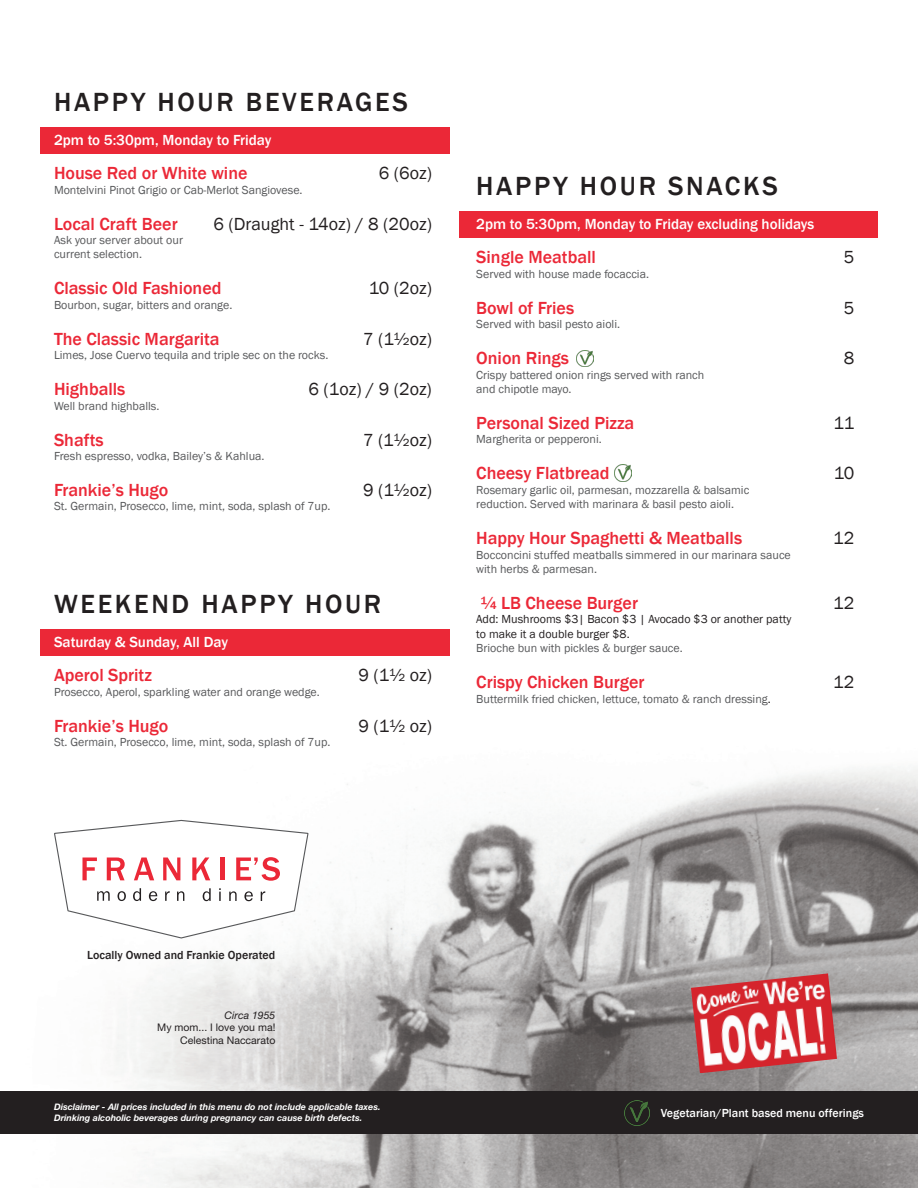
<style>
.page{position:relative;width:918px;height:1188px;background:#fff}
.page>*{position:absolute;margin:0;border:0;box-sizing:border-box;transform-origin:0 0}
.t1{font:500 27px "Franklin Gothic";letter-spacing:.1em;color:#231f20}
.t2{font:500 18px "Franklin Gothic";color:#eb2837}
.t3{font:18px "Franklin Gothic";color:#231f20}
.t4{font:500 15px "Franklin Gothic";color:#fff}
.t5{font:12px/14.4px "Franklin Gothic";color:#57585a}
.t6{font:12px/14.4px "Franklin Gothic";color:#231f20}
.t7{font:500 12px "Franklin Gothic";color:#fff}
.t8{font:500 12px "Franklin Gothic";color:#231f20}
.t9{font:10.5px/12.6px "Helvetica Neue LT Std";color:#231f20;text-align:right}
.t10{font:italic 10.5px "Helvetica Neue LT Std";color:#231f20}
.t11{font:italic 700 9px/10.8px "Helvetica Neue LT Std";color:#fff}
.s1{color:#231f20}
</style>
<div class="page">
<img style="left:0;top:127px;width:918px;height:1061px">
<div style="left:40px;top:127px;width:409px;height:26px;background:#eb2837"></div>
<div style="left:459px;top:211px;width:419px;height:27px;background:#eb2837"></div>
<div style="left:40px;top:629px;width:409px;height:27px;background:#eb2837"></div>
<svg style="left:53px;top:819px;width:256px;height:120px"></svg>
<div style="left:0;top:1092px;width:918px;height:42px;background:#231f20"></div>
<img style="left:691px;top:973px;width:146px;height:100px">
<img style="left:577px;top:350px;width:16px;height:17px">
<img style="left:615px;top:465px;width:16px;height:16px">
<img style="left:625px;top:1100px;width:25px;height:25px">
<h1 class="t1" style="left:54px;top:85px;width:355px">HAPPY HOUR BEVERAGES</h1>
<p class="t4" style="left:54px;top:131px;width:219px">2pm to 5:30pm, Monday to Friday</p>
<h2 class="t2" style="left:54px;top:162px;width:195px">House Red or White wine</h2>
<h2 class="t3" style="left:379px;top:162px;width:55px">6 (6oz)</h2>
<p class="t5" style="left:54px;top:183px;width:250px">Montelvini Pinot Grigio or Cab-Merlot Sangiovese.</p>
<h2 class="t2" style="left:54px;top:212px;width:125px">Local Craft Beer</h2>
<h2 class="t3" style="left:214px;top:212px;width:220px">6 (Draught - 14oz) / 8 (20oz)</h2>
<p class="t5" style="left:54px;top:233px;width:130px">Ask your server about our current selection.</p>
<h2 class="t2" style="left:54px;top:277px;width:169px">Classic Old Fashioned</h2>
<h2 class="t3" style="left:369px;top:277px;width:65px">10 (2oz)</h2>
<p class="t5" style="left:54px;top:298px;width:180px">Bourbon, sugar, bitters and orange.</p>
<h2 class="t2" style="left:54px;top:328px;width:167px">The Classic Margarita</h2>
<h2 class="t3" style="left:363px;top:328px;width:70px">7 (1½oz)</h2>
<p class="t5" style="left:54px;top:348px;width:276px">Limes, Jose Cuervo tequila and triple sec on the rocks.</p>
<h2 class="t2" style="left:54px;top:378px;width:73px">Highballs</h2>
<h2 class="t3" style="left:309px;top:378px;width:125px">6 (1oz) / 9 (2oz)</h2>
<p class="t5" style="left:54px;top:399px;width:107px">Well brand highballs.</p>
<h2 class="t2" style="left:54px;top:428px;width:51px">Shafts</h2>
<h2 class="t3" style="left:363px;top:428px;width:70px">7 (1½oz)</h2>
<p class="t5" style="left:54px;top:449px;width:212px">Fresh espresso, vodka, Bailey’s &amp; Kahlua.</p>
<h2 class="t2" style="left:54px;top:479px;width:116px">Frankie’s Hugo</h2>
<h2 class="t3" style="left:363px;top:479px;width:70px">9 (1½oz)</h2>
<p class="t5" style="left:54px;top:499px;width:278px">St. Germain, Prosecco, lime, mint, soda, splash of 7up.</p>
<h1 class="t1" style="left:54px;top:587px;width:329px">WEEKEND HAPPY HOUR</h1>
<p class="t4" style="left:54px;top:633px;width:175px">Saturday &amp; Sunday, All Day</p>
<h2 class="t2" style="left:54px;top:664px;width:99px">Aperol Spritz</h2>
<h2 class="t3" style="left:359px;top:664px;width:75px">9 (1½ oz)</h2>
<p class="t5" style="left:54px;top:685px;width:267px">Prosecco, Aperol, sparkling water and orange wedge.</p>
<h2 class="t2" style="left:54px;top:715px;width:116px">Frankie’s Hugo</h2>
<h2 class="t3" style="left:359px;top:715px;width:75px">9 (1½ oz)</h2>
<p class="t5" style="left:54px;top:735px;width:278px">St. Germain, Prosecco, lime, mint, soda, splash of 7up.</p>
<h1 class="t1" style="left:476px;top:169px;width:303px">HAPPY HOUR SNACKS</h1>
<p class="t4" style="left:476px;top:215px;width:340px">2pm to 5:30pm, Monday to Friday excluding holidays</p>
<h2 class="t2" style="left:476px;top:246px;width:121px">Single Meatball</h2>
<h2 class="t3" style="left:844px;top:246px;width:12px">5</h2>
<p class="t5" style="left:476px;top:267px;width:174px">Served with house made focaccia.</p>
<h2 class="t2" style="left:476px;top:297px;width:99px">Bowl of Fries</h2>
<h2 class="t3" style="left:844px;top:297px;width:12px">5</h2>
<p class="t5" style="left:476px;top:317px;width:145px">Served with basil pesto aioli.</p>
<h2 class="t2" style="left:476px;top:347px;width:94px">Onion Rings</h2>
<h2 class="t3" style="left:844px;top:347px;width:12px">8</h2>
<p class="t5" style="left:476px;top:368px;width:230px">Crispy battered onion rings served with ranch and chipotle mayo.</p>
<h2 class="t2" style="left:476px;top:412px;width:160px">Personal Sized Pizza</h2>
<h2 class="t3" style="left:833px;top:412px;width:22px">11</h2>
<p class="t5" style="left:476px;top:432px;width:127px">Margherita or pepperoni.</p>
<h2 class="t2" style="left:476px;top:462px;width:135px">Cheesy Flatbread</h2>
<h2 class="t3" style="left:834px;top:462px;width:22px">10</h2>
<p class="t5" style="left:476px;top:483px;width:274px">Rosemary garlic oil, parmesan, mozzarella &amp; balsamic reduction. Served with marinara &amp; basil pesto aioli.</p>
<h2 class="t2" style="left:476px;top:527px;width:267px">Happy Hour Spaghetti &amp; Meatballs</h2>
<h2 class="t3" style="left:833px;top:527px;width:23px">12</h2>
<p class="t5" style="left:476px;top:548px;width:316px">Bocconcini stuffed meatballs simmered in our marinara sauce with herbs &amp; parmesan.</p>
<h2 class="t2" style="left:481px;top:592px;width:159px">¼ LB Cheese Burger</h2>
<h2 class="t3" style="left:833px;top:592px;width:23px">12</h2>
<p class="t6" style="left:476px;top:612px;width:317px">Add: Mushrooms $3| Bacon $3 | Avocado $3 or another patty to make it a double burger $8.</p>
<p class="t5" style="left:476px;top:641px;width:208px">Brioche bun with pickles &amp; burger sauce.</p>
<h2 class="t2" style="left:476px;top:671px;width:170px">Crispy Chicken Burger</h2>
<h2 class="t3" style="left:833px;top:671px;width:23px">12</h2>
<p class="t5" style="left:476px;top:692px;width:296px">Buttermilk fried chicken, lettuce, tomato &amp; ranch dressing<span class="s1">.</span></p>
<p class="t8" style="left:87px;top:948px;width:190px">Locally Owned and Frankie Operated</p>
<p class="t10" style="left:225px;top:1009px;width:52px">Circa 1955</p>
<p class="t9" style="left:157px;top:1021px;width:120px">My mom... I love you ma!<br>Celestina Naccarato</p>
<p class="t11" style="left:54px;top:1102px;width:328px">Disclaimer - All prices included in this menu do not include applicable taxes.<br>Drinking alcoholic beverages during pregnancy can cause birth defects.</p>
<p class="t7" style="left:661px;top:1105px;width:205px">Vegetarian/Plant based menu offerings</p>
</div>
